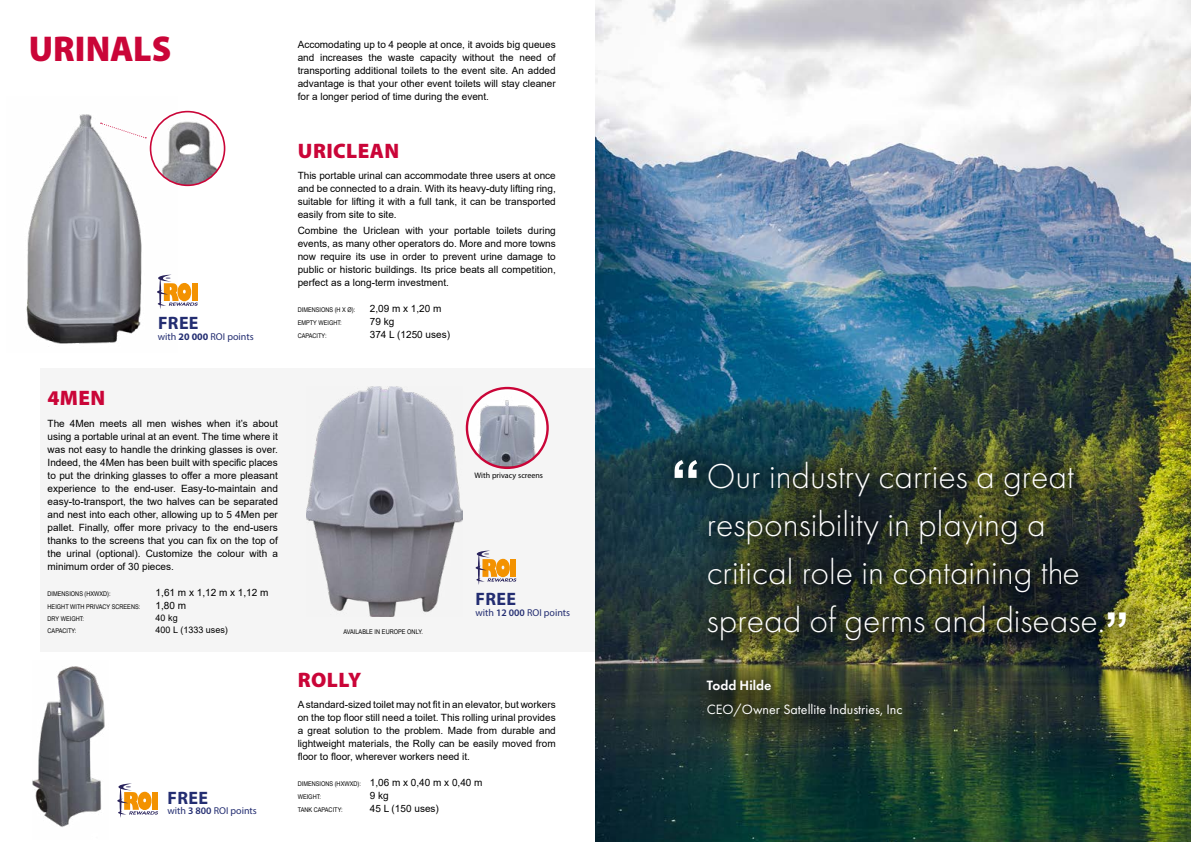
<style>
.page{position:relative;width:1191px;height:842px;background:#fff}
.page>*{position:absolute;margin:0;border:0;box-sizing:border-box;transform-origin:0 0}
.t1{font:300 36px/48px "Futura PT";color:#fff}
.t2{font:900 36px "Myriad Pro";color:#ca0538}
.t3{font:900 21px "Myriad Pro";letter-spacing:.02em;color:#ca0538}
.t4{font:700 18px "Myriad Pro";letter-spacing:.02em;color:#232d71}
.t5{font:14px "Futura PT";color:#fff}
.t6{font:600 14px "Futura PT";color:#fff}
.t7{font:10px/13px "Arial";color:#000;text-align:justify}
.t8{font:10px "Myriad Pro";color:#232d71}
.t9{font:9px "Arial";color:#000}
.t10{font:8px "Myriad Pro";color:#000}
.t11{font:6.5px/13px "Arial Narrow";color:#000;scale:1.05 1}
.s1{font-weight:700}
.s2{font-weight:600}
.s3{font-family:"Arial";font-size:10px}
.s4{font-family:"Arial";font-weight:700;font-size:60px}
.s5{font-family:"Arial";font-weight:700;font-size:48px}
</style>
<div class="page">
<div style="left:40px;top:369px;width:567px;height:283px;background:#f5f5f5"></div>
<img style="left:26px;top:114px;width:145px;height:230px">
<img style="left:151px;top:112px;width:73px;height:73px">
<div style="left:150px;top:111px;width:75px;height:75px;border:2px solid #ca0538;border-radius:50%"></div>
<img style="left:306px;top:387px;width:157px;height:230px">
<img style="left:32px;top:666px;width:73px;height:161px">
<svg style="left:101px;top:123px;width:45px;height:16px"></svg>
<img style="left:467px;top:390px;width:80px;height:78px">
<div style="left:466px;top:387px;width:83px;height:82px;border:2px solid #ca0538;border-radius:50%"></div>
<img style="left:595px;top:0;width:596px;height:842px">
<svg style="left:117px;top:783px;width:41px;height:35px"></svg>
<svg style="left:475px;top:551px;width:41px;height:34px"></svg>
<svg style="left:157px;top:275px;width:41px;height:34px"></svg>
<div style="left:646px;top:432px;width:512px;height:315px;background:#000;opacity:.75"></div>
<h1 class="t2" style="left:29px;top:25px;width:144px">URINALS</h1>
<h3 class="t4" style="left:158px;top:312px;width:42px">FREE</h3>
<p class="t8" style="left:158px;top:330px;width:97px">with <span class="s1">20 000</span> ROI points</p>
<p class="t7" style="left:298px;top:38px;width:259px">Accomodating up to 4 people at once, it avoids big queues and increases the waste capacity without the need of transporting additional toilets to the event site. An added advantage is that your other event toilets will stay cleaner for a longer period of time during the event.</p>
<h2 class="t3" style="left:298px;top:137px;width:103px">URICLEAN</h2>
<p class="t7" style="left:298px;top:169px;width:259px">This portable urinal can accommodate three users at once and be connected to a drain. With its heavy-duty lifting ring, suitable for lifting it with a full tank, it can be transported easily from site to site.</p>
<p class="t7" style="left:298px;top:224px;width:259px">Combine the Uriclean with your portable toilets during events, as many other operators do. More and more towns now require its use in order to prevent urine damage to public or historic buildings. Its price beats all competition, perfect as a long-term investment.</p>
<p class="t11" style="left:298px;top:303px;width:56px">DIMENSIONS (H X Ø):</p>
<p class="t7" style="left:370px;top:302px;width:73px">2,09 m x 1,20 m</p>
<p class="t11" style="left:298px;top:316px;width:43px">EMPTY WEIGHT:</p>
<p class="t7" style="left:370px;top:315px;width:26px">79 kg</p>
<p class="t11" style="left:298px;top:329px;width:29px">CAPACITY:</p>
<p class="t7" style="left:370px;top:328px;width:82px">374 L (1250 uses)</p>
<h2 class="t3" style="left:48px;top:384px;width:59px">4MEN</h2>
<p class="t7" style="left:48px;top:416px;width:232px">The 4Men meets all men wishes when it’s about using a portable urinal at an event. The time where it was not easy to handle the drinking glasses is over.<br>Indeed, the 4Men has been built with specific places to put the drinking glasses to offer a more pleasant experience to the end-user. Easy-to-maintain and easy-to-transport, the two halves can be separated and nest into each other, allowing up to 5 4Men per pallet. Finally, offer more privacy to the end-users thanks to the screens that you can fix on the top of the urinal (optional). Customize the colour with a minimum order of 30 pieces.</p>
<p class="t11" style="left:48px;top:586px;width:62px">DIMENSIONS (HXWXD):</p>
<p class="t7" style="left:156px;top:585px;width:114px">1,61 m x 1,12 m x 1,12 m</p>
<p class="t11" style="left:48px;top:599px;width:90px">HEIGHT WITH PRIVACY SCREENS:</p>
<p class="t7" style="left:156px;top:598px;width:32px">1,80 m</p>
<p class="t11" style="left:48px;top:611px;width:36px">DRY WEIGHT:</p>
<p class="t9" style="left:156px;top:611px;width:24px">40 kg</p>
<p class="t11" style="left:48px;top:623px;width:29px">CAPACITY:</p>
<p class="t9" style="left:156px;top:623px;width:74px">400 L (1333 uses)</p>
<h3 class="t4" style="left:168px;top:786px;width:42px">FREE</h3>
<p class="t8" style="left:167px;top:805px;width:91px">with <span class="s2">3 800</span> ROI points</p>
<p class="t10" style="left:474px;top:470px;width:70px">With privacy screens</p>
<h3 class="t4" style="left:475px;top:587px;width:42px">FREE</h3>
<p class="t8" style="left:475px;top:606px;width:96px">with <span class="s2">12 000</span> ROI points</p>
<p class="t11" style="left:343px;top:625px;width:77px">AVAILABLE IN EUROPE ONLY.</p>
<h2 class="t3" style="left:298px;top:666px;width:65px">ROLLY</h2>
<p class="t7" style="left:298px;top:698px;width:259px">A standard-sized toilet may not fit in an elevator, but workers on the top floor still need a toilet. This rolling urinal provides a great solution to the problem. Made from durable and lightweight materials, the Rolly can be easily moved from floor to floor, wherever workers need it.</p>
<p class="t11" style="left:298px;top:777px;width:178px">DIMENSIONS (HXWXD): <span class="s3">1,06 m x 0,40 m x 0,40 m<br></span>WEIGHT:</p>
<p class="t7" style="left:370px;top:789px;width:20px">9 kg</p>
<p class="t11" style="left:298px;top:803px;width:44px">TANK CAPACITY:</p>
<p class="t7" style="left:370px;top:802px;width:71px">45 L (150 uses)</p>
<h1 class="t1" style="left:706px;top:453px;width:424px;text-indent:-36px"><span class="s4">“</span> Our industry carries a great responsibility in playing a critical role in containing the spread of germs and disease.<span class="s5">”</span></h1>
<h3 class="t6" style="left:706px;top:677px;width:66px">Todd Hilde</h3>
<h3 class="t5" style="left:706px;top:701px;width:197px">CEO/Owner Satellite Industries, Inc</h3>
</div>
